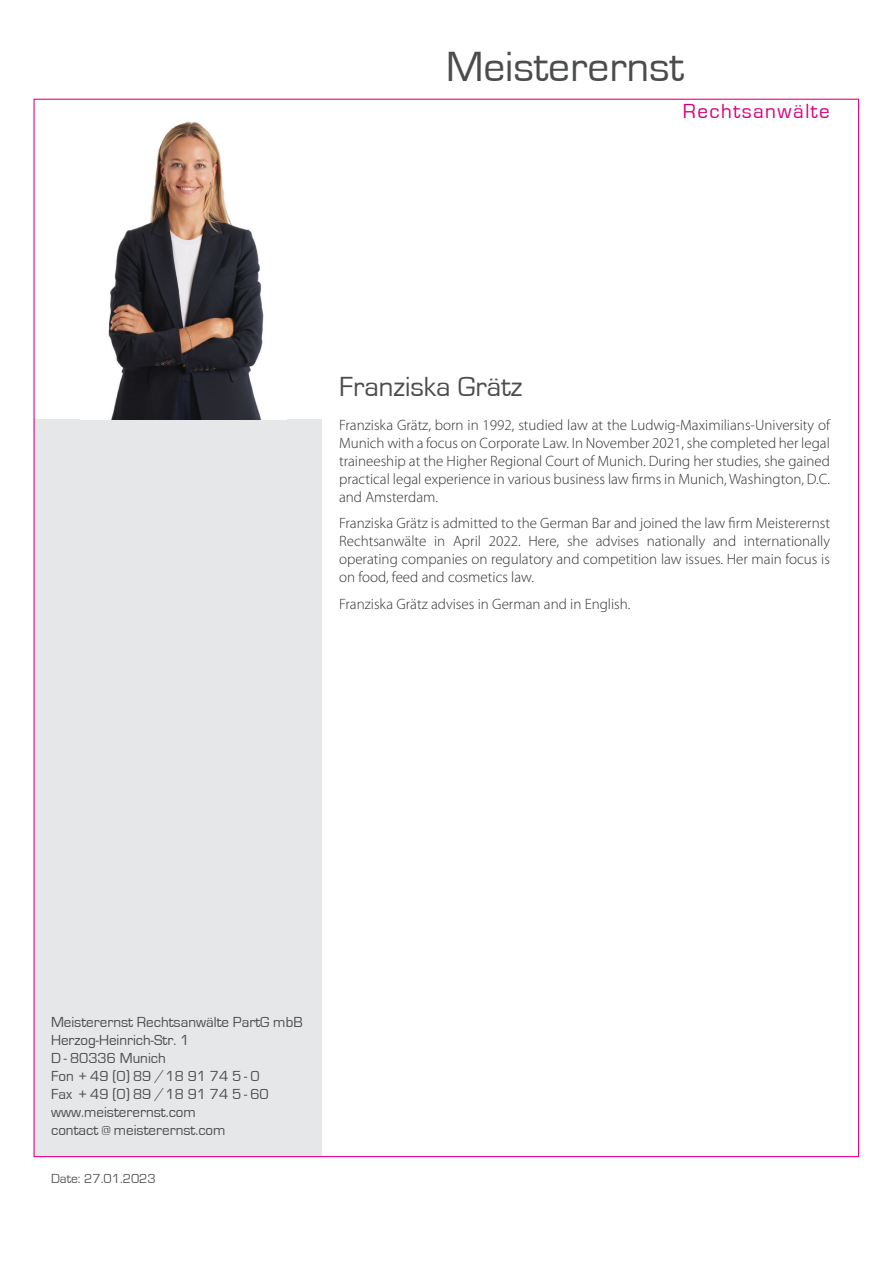
<style>
.page{position:relative;width:894px;height:1263px;background:#fff}
.page>*{position:absolute;margin:0;border:0;box-sizing:border-box;transform-origin:0 0}
.t1{font:43.5px "Eurostile";color:#4b4c4d}
.t2{font:28.5px "Eurostile";color:#4b4c4d}
.t3{font:21px "Eurostile";letter-spacing:.07em;color:#d6017f}
.t4{font:300 15px/18px "Myriad Pro";color:#312f30;text-align:justify}
.t5{font:15px/18px "Eurostile";color:#4b4c4d}
.t6{font:13.5px "Eurostile";color:#57585a}
</style>
<div class="page">
<div style="left:34px;top:419px;width:288px;height:737px;background:#e6e7e9"></div>
<img style="left:108px;top:121px;width:156px;height:298px">
<h1 class="t1" style="left:446px;top:52px;width:239px">Meisterernst</h1>
<h2 class="t2" style="left:339px;top:377px;width:185px">Franziska Grätz</h2>
<h3 class="t3" style="left:682px;top:104px;width:148px">Rechtsanwälte</h3>
<p class="t4" style="left:339px;top:417px;width:492px">Franziska Grätz, born in 1992, studied law at the Ludwig-Maximilians-University of Munich with a focus on Corporate Law. In November 2021, she completed her legal traineeship at the Higher Regional Court of Munich. During her studies, she gained practical legal experience in various business law firms in Munich, Washington, D.C. and Amsterdam.</p>
<p class="t4" style="left:339px;top:516px;width:492px">Franziska Grätz is admitted to the German Bar and joined the law firm Meisterernst Rechtsanwälte in April 2022. Here, she advises nationally and internationally operating companies on regulatory and competition law issues. Her main focus is on food, feed and cosmetics law.</p>
<p class="t4" style="left:339px;top:596px;width:293px">Franziska Grätz advises in German and in English.</p>
<p class="t5" style="left:51px;top:1015px;width:253px">Meisterernst Rechtsanwälte PartG mbB<br>Herzog-Heinrich-Str. 1<br>D - 80336 Munich<br>Fon +49 (0)89 /18 91 74 5-0<br>Fax + 49 (0) 89 /18 91 74 5 - 60 www.meisterernst.com<br>contact @ meisterernst.com</p>
<p class="t6" style="left:51px;top:1174px;width:106px">Date: 27.01.2023</p>
</div>
